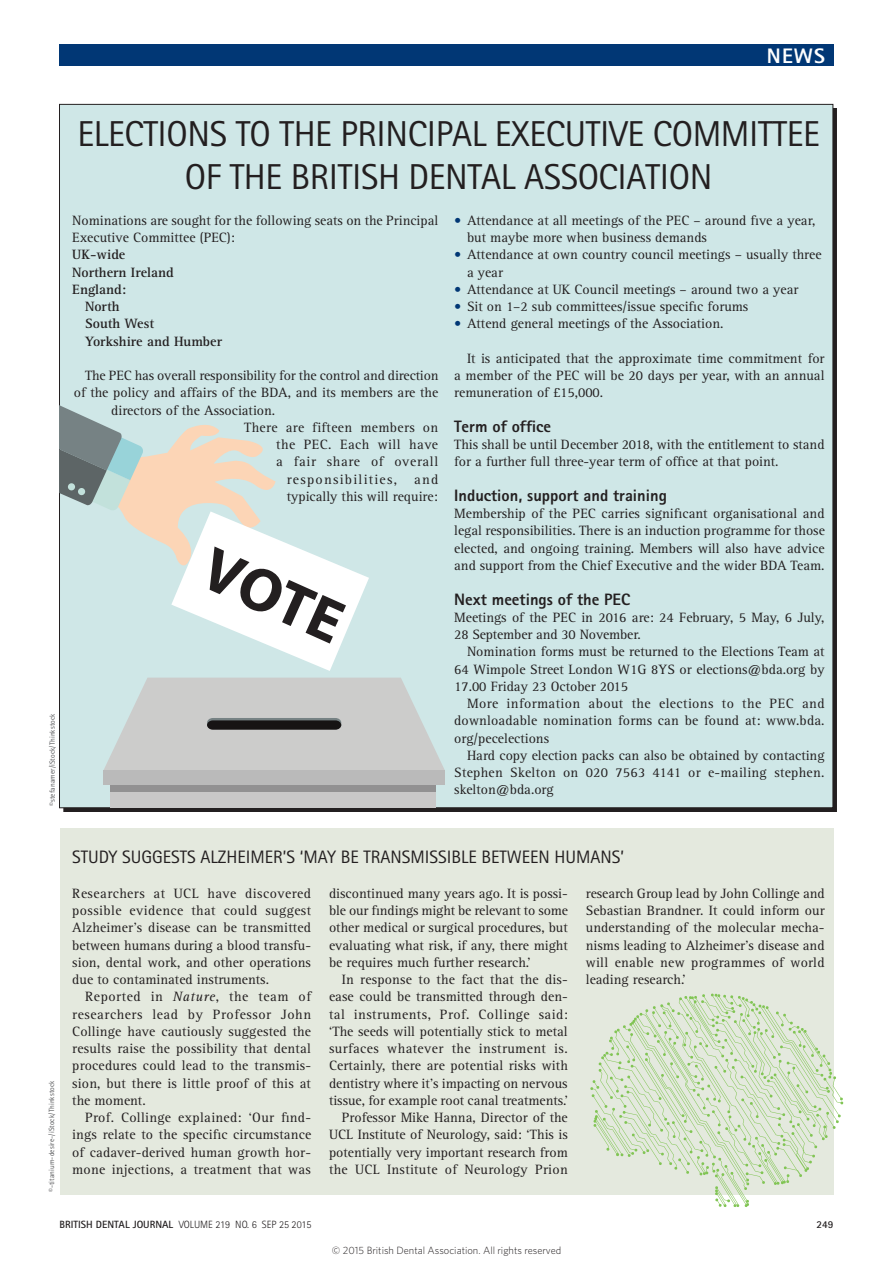
<style>
.page{position:relative;width:893px;height:1263px;background:#fff}
.page>*{position:absolute;margin:0;border:0;box-sizing:border-box;transform-origin:0 0}
.t1{font:36px/43.2px "Rotis Sans Serif Std";letter-spacing:-.01em;color:#231f20;text-align:center}
.t2{font:800 21px "Rotis Sans Serif Std";color:#fff}
.t3{font:18px "Rotis Sans Serif Std";color:#231f20}
.crosshead_1{font:800 16.5px "Rotis Sans Serif Std";color:#231f20}
.body{font:13.95px/17.2px "Rotis Serif Std";color:#231f20;text-align:justify}
.body_fullout{font:13.95px/17.2px "Rotis Serif Std";color:#231f20}
.body-2{font:13.95px/17.2px "Rotis Serif Std";letter-spacing:.03em;color:#231f20;text-align:right}
.body_fullout-2{font:700 13.95px "Rotis Serif Std";color:#231f20}
.t4{font:300 10.5px "Whitney";color:#231f20}
.t5{font:300 10.5px "Rotis Sans Serif Std";color:#231f20}
.t6{font:700 10.5px "Rotis Sans Serif Std";color:#231f20}
._03_Lpad_feature_bod{font:7.5px "Rotis Sans Serif Std";letter-spacing:.01em;color:#57585a}
.s1{color:#013775}
.s2{font-style:italic}
.s3{font-weight:700}
</style>
<div class="page">
<div style="left:59px;top:45px;width:774px;height:21px;background:#013775"></div>
<div style="left:59px;top:104px;width:774px;height:704px;background:#cfe7e7;border:1px solid #231f20"></div>
<div style="left:60px;top:828px;width:773px;height:367px;background:#e4e9de"></div>
<svg style="left:104px;top:678px;width:341px;height:92px;background:#c4c7c6"></svg>
<svg style="left:60px;top:396px;width:309px;height:275px"></svg>
<div style="left:104px;top:770px;width:341px;height:15px;background:#bababa"></div>
<div style="left:110px;top:785px;width:325px;height:7px;background:#929192"></div>
<div style="left:110px;top:792px;width:325px;height:15px;background:#c9c8c8"></div>
<div style="left:68px;top:483px;width:7px;height:7px;background:#c2e1db;border-radius:50%"></div>
<div style="left:78px;top:488px;width:7px;height:7px;background:#c2e1db;border-radius:50%"></div>
<svg style="left:590px;top:993px;width:253px;height:214px"></svg>
<p class="t2" style="left:767px;top:42px;width:60px">NEWS</p>
<p class="_03_Lpad_feature_bod" style="left:48px;top:806px;width:94px;rotate:-90deg">©stefanamer/iStock/Thinkstock</p>
<p class="t1" style="left:77px;top:112px;width:744px">ELECTIONS TO THE PRINCIPAL EXECUTIVE COMMITTEE<br>OF THE BRITISH DENTAL ASSOCIATION</p>
<p class="body_fullout" style="left:72px;top:212px;width:368px">Nominations are sought for the following seats on the Principal<br>Executive Committee (PEC):</p>
<p class="body_fullout-2" style="left:72px;top:247px;width:55px">UK-wide</p>
<p class="body_fullout-2" style="left:72px;top:264px;width:103px">Northern Ireland</p>
<p class="body_fullout-2" style="left:72px;top:281px;width:55px">England:</p>
<p class="body_fullout-2" style="left:85px;top:298px;width:36px">North</p>
<p class="body_fullout-2" style="left:85px;top:316px;width:71px">South West</p>
<p class="body_fullout-2" style="left:85px;top:333px;width:139px">Yorkshire and Humber</p>
<p class="body" style="left:85px;top:367px;width:355px">The PEC has overall responsibility for the control and direction</p>
<p class="body" style="left:74px;top:385px;width:366px">of the policy and affairs of the BDA, and its members are the</p>
<p class="body" style="left:111px;top:402px;width:165px">directors of the Association.</p>
<p class="body-2" style="left:244px;top:419px;width:196px">There are fifteen members on the PEC. Each will have<br>a fair share of overall responsibilities, and typically this will require:</p>
<p class="body" style="left:467px;top:212px;width:350px;text-indent:-13px"><span class="s1">•</span> Attendance at all meetings of the PEC – around five a year, but maybe more when business demands</p>
<p class="body" style="left:467px;top:247px;width:356px;text-indent:-13px"><span class="s1">•</span> Attendance at own country council meetings – usually three a year</p>
<p class="body" style="left:454px;top:281px;width:346px"><span class="s1">•</span> Attendance at UK Council meetings – around two a year</p>
<p class="body" style="left:454px;top:298px;width:296px"><span class="s1">•</span> Sit on 1–2 sub committees/issue specific forums</p>
<p class="body" style="left:454px;top:316px;width:271px"><span class="s1">•</span> Attend general meetings of the Association.</p>
<p class="body" style="left:454px;top:350px;width:372px;text-indent:13px">It is anticipated that the approximate time commitment for a member of the PEC will be 20 days per year, with an annual remuneration of £15,000.</p>
<p class="crosshead_1" style="left:454px;top:416px;width:98px">Term of office</p>
<p class="body_fullout" style="left:454px;top:436px;width:372px">This shall be until December 2018, with the entitlement to stand for a further full three-year term of office at that point.</p>
<p class="crosshead_1" style="left:454px;top:485px;width:214px">Induction, support and training</p>
<p class="body_fullout" style="left:454px;top:505px;width:372px;text-align:justify">Membership of the PEC carries significant organisational and legal responsibilities. There is an induction programme for those elected, and ongoing training. Members will also have advice and support from the Chief Executive and the wider BDA Team.</p>
<p class="crosshead_1" style="left:454px;top:588px;width:177px">Next meetings of the PEC</p>
<p class="body_fullout" style="left:454px;top:609px;width:372px">Meetings of the PEC in 2016 are: 24 February, 5 May, 6 July,<br>28 September and 30 November.</p>
<p class="body" style="left:454px;top:643px;width:372px;text-indent:13px">Nomination forms must be returned to the Elections Team at 64 Wimpole Street London W1G 8YS or elections@bda.org by 17.00 Friday 23 October 2015</p>
<p class="body" style="left:454px;top:695px;width:372px;text-indent:13px">More information about the elections to the PEC and downloadable nomination forms can be found at: www.bda. org/pecelections</p>
<p class="body" style="left:454px;top:747px;width:372px;text-indent:13px">Hard copy election packs can also be obtained by contacting Stephen Skelton on 020 7563 4141 or e-mailing stephen. skelton@bda.org</p>
<p class="_03_Lpad_feature_bod" style="left:47px;top:1192px;width:113px;rotate:-90deg">©-titanium-desire-/iStock/Thinkstock</p>
<p class="t3" style="left:72px;top:846px;width:553px">STUDY SUGGESTS ALZHEIMER’S ‘MAY BE TRANSMISSIBLE BETWEEN HUMANS’</p>
<p class="body_fullout" style="left:72px;top:885px;width:240px;text-align:justify">Researchers at UCL have discovered possible evidence that could suggest Alzheimer’s disease can be transmitted between humans during a blood transfu&shy;sion, dental work, and other operations due to contaminated instruments.</p>
<p class="body" style="left:72px;top:988px;width:240px;text-indent:13px">Reported in <span class="s2">Nature</span>, the team of researchers lead by Professor John Collinge have cautiously suggested the results raise the possibility that dental procedures could lead to the transmis&shy;sion, but there is little proof of this at the moment.</p>
<p class="body" style="left:72px;top:1109px;width:240px;text-indent:13px">Prof. Collinge explained: ‘Our find&shy;ings relate to the specific circumstance of cadaver-derived human growth hor&shy;mone injections, a treatment that was</p>
<p class="body" style="left:329px;top:885px;width:240px">discontinued many years ago. It is possi&shy;ble our findings might be relevant to some other medical or surgical procedures, but evaluating what risk, if any, there might be requires much further research.’</p>
<p class="body" style="left:329px;top:971px;width:240px;text-indent:13px">In response to the fact that the dis&shy;ease could be transmitted through den&shy;tal instruments, Prof. Collinge said: ‘The seeds will potentially stick to metal surfaces whatever the instrument is.<br>Certainly, there are potential risks with dentistry where it’s impacting on nervous tissue, for example root canal treatments.’</p>
<p class="body" style="left:329px;top:1109px;width:240px;text-indent:13px">Professor Mike Hanna, Director of the UCL Institute of Neurology, said: ‘This is potentially very important research from the UCL Institute of Neurology Prion</p>
<p class="body" style="left:586px;top:885px;width:240px">research Group lead by John Collinge and Sebastian Brandner. It could inform our understanding of the molecular mecha&shy;nisms leading to Alzheimer’s disease and will enable new programmes of world leading research.’</p>
<p class="t5" style="left:60px;top:1218px;width:253px"><span class="s3">BRITISH DENTAL JOURNAL</span> VOLUME 219 NO. 6 SEP 25 2015</p>
<p class="t6" style="left:816px;top:1217px;width:18px">249</p>
<p class="t4" style="left:332px;top:1243px;width:231px">© 2015 British Dental Association. All rights reserved</p>
</div>
